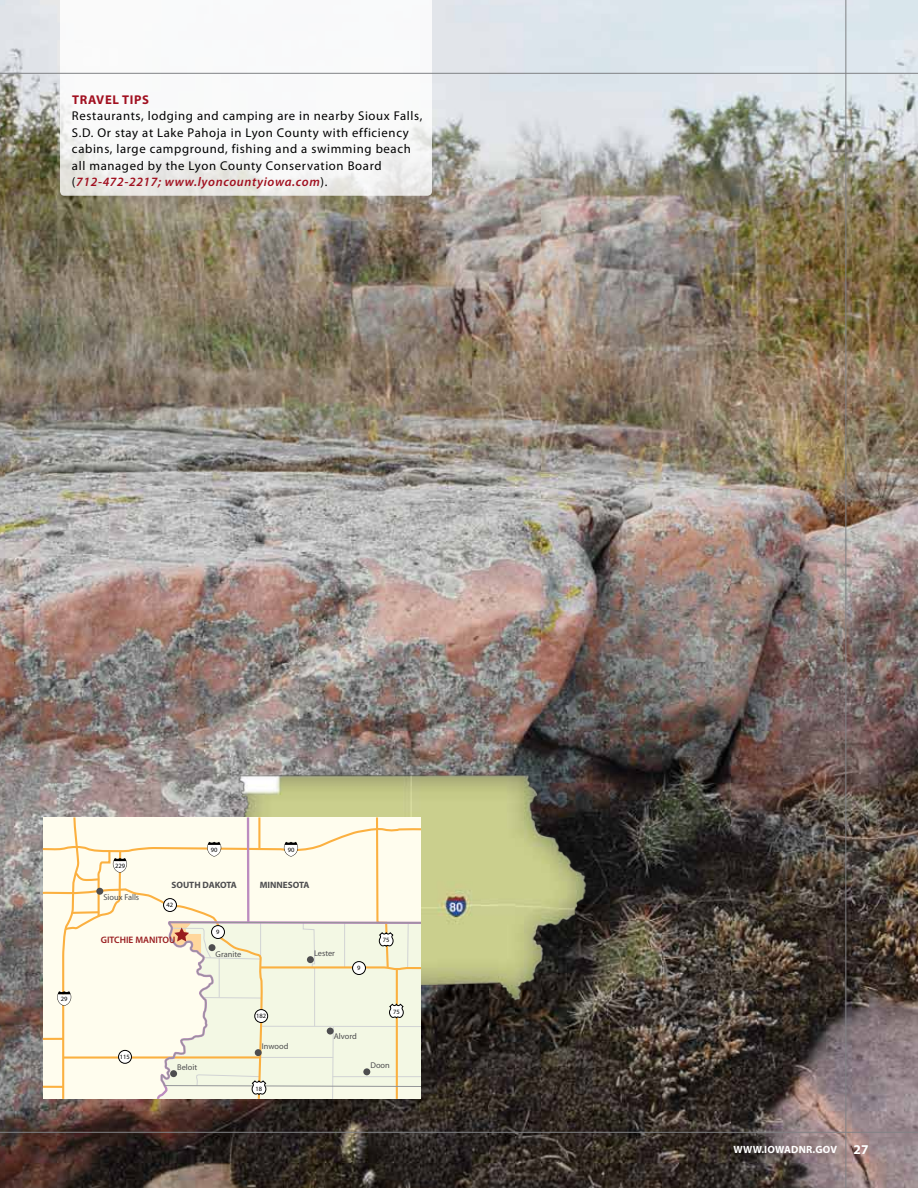
<style>
.page{position:relative;width:918px;height:1188px;background:#fff}
.page>*{position:absolute;margin:0;border:0;box-sizing:border-box;transform-origin:0 0}
.t1{font:12.75px/16.5px "Myriad Pro";letter-spacing:.05em;color:#000}
.t2{font:700 12.75px "Myriad Pro";letter-spacing:.05em;color:#a11020}
.t3{font:700 10.5px "Myriad Pro";letter-spacing:.02em;color:#fff}
.t4{font:600 9.45px "Myriad Pro";color:#981b1e}
.t5{font:700 9.15px "Myriad";color:#4d4d4f}
.t6{font:8.4px "Myriad";color:#4d4d4f}
.t7{font:6.45px "Myriad";color:#000}
.s1{font-weight:600;font-style:italic;color:#a11020}
.s2{font-size:13.5px}
</style>
<div class="page">
<img style="left:0;top:0;width:918px;height:1188px">
<svg style="left:60px;top:0;width:372px;height:196px"></svg>
<hr style="left:0;top:1132px;width:918px;height:1px;background:#808285">
<hr style="left:845px;top:0;width:1px;height:1188px;background:#808285">
<hr style="left:0;top:73px;width:918px;height:1px;background:#808285">
<img style="left:214px;top:743px;width:390px;height:282px">
<svg style="left:41px;top:815px;width:380px;height:286px"></svg>
<p class="t2" style="left:72px;top:91px;width:78px">TRAVEL TIPS</p>
<p class="t1" style="left:72px;top:108px;width:352px">Restaurants, lodging and camping are in nearby Sioux Falls, S.D. Or stay at Lake Pahoja in Lyon County with efficiency cabins, large campground, fishing and a swimming beach all managed by the Lyon County Conservation Board (<span class="s1">712-472-2217; www.lyoncountyiowa.com</span>).</p>
<p class="t7" style="left:61px;top:996px;width:8px">29</p>
<p class="t7" style="left:115px;top:863px;width:12px">229</p>
<p class="t6" style="left:103px;top:893px;width:37px">Sioux Falls</p>
<p class="t7" style="left:211px;top:846px;width:8px">90</p>
<p class="t7" style="left:288px;top:846px;width:8px">90</p>
<p class="t5" style="left:171px;top:881px;width:67px">SOUTH DAKOTA</p>
<p class="t5" style="left:260px;top:881px;width:51px">MINNESOTA</p>
<p class="t7" style="left:167px;top:902px;width:8px">42</p>
<p class="t7" style="left:216px;top:929px;width:5px">9</p>
<p class="t4" style="left:101px;top:934px;width:76px">GITCHIE MANITOU</p>
<p class="t7" style="left:120px;top:1054px;width:12px">115</p>
<p class="t6" style="left:216px;top:950px;width:27px">Granite</p>
<p class="t7" style="left:256px;top:1013px;width:12px">182</p>
<p class="t6" style="left:262px;top:1042px;width:28px">Inwood</p>
<p class="t6" style="left:314px;top:949px;width:22px">Lester</p>
<p class="t7" style="left:357px;top:965px;width:5px">9</p>
<p class="t6" style="left:334px;top:1032px;width:24px">Alvord</p>
<p class="t7" style="left:383px;top:937px;width:8px">75</p>
<p class="t7" style="left:393px;top:1009px;width:8px">75</p>
<p class="t6" style="left:177px;top:1063px;width:22px">Beloit</p>
<p class="t6" style="left:370px;top:1061px;width:21px">Doon</p>
<p class="t7" style="left:256px;top:1085px;width:8px">18</p>
<p class="t3" style="left:734px;top:1143px;width:136px">WWW.IOWADNR.GOV <span class="s2">27</span></p>
</div>
